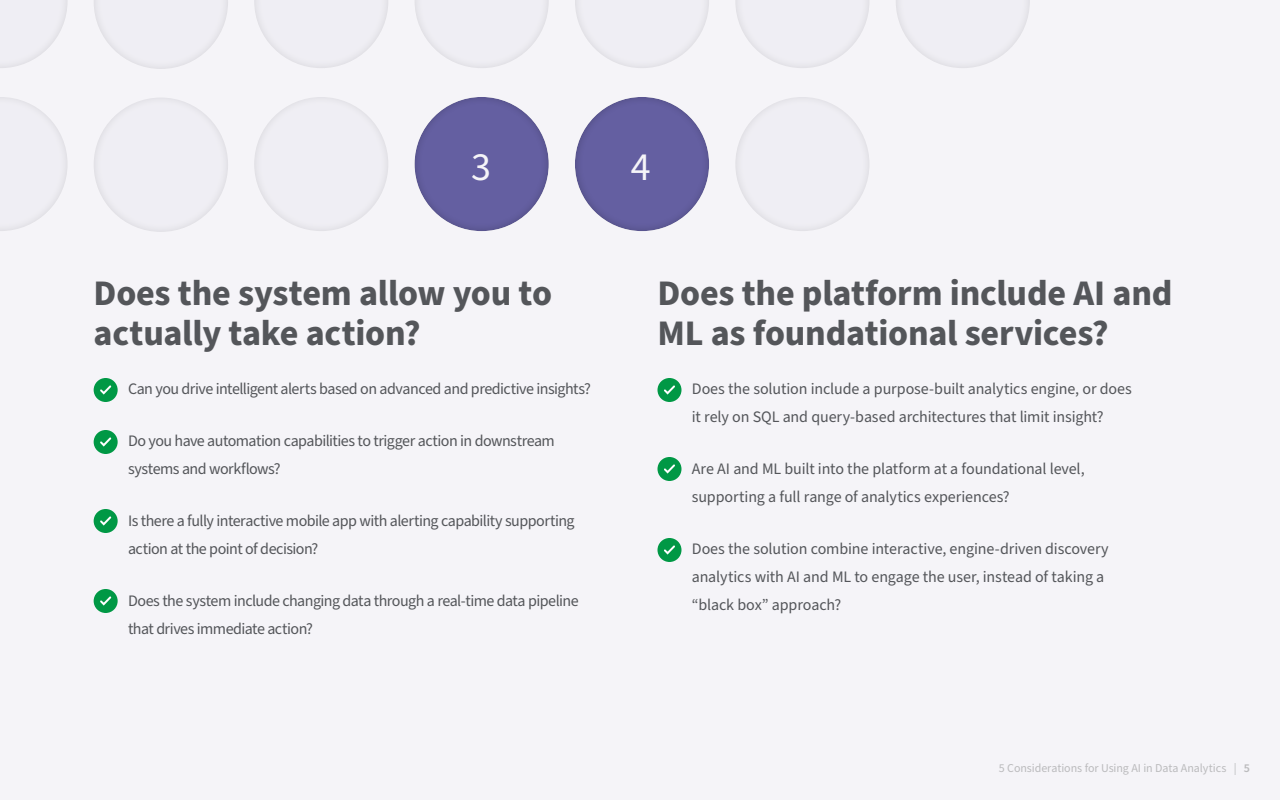
<style>
.page{position:relative;width:1280px;height:800px;background:#f5f4f8}
.page>*{position:absolute;margin:0;border:0;box-sizing:border-box;transform-origin:0 0}
.BODY_H1{font:40px "Source Sans Pro";color:#f5f4f8}
.BODY_H1-2{font:700 36px/40px "Source Sans Pro";letter-spacing:-.005em;color:#54565a}
.BODY_BULLETS{font:16px/28px "Source Sans Pro";letter-spacing:-.015em;color:#54565a}
.BODY_BULLETS-2{font:16px/28px "Source Sans Pro";letter-spacing:-.035em;color:#54565a}
.t1{font:12px "Source Sans Pro";letter-spacing:-.005em;color:#bbbbbd}
.s1{font-weight:600}
</style>
<div class="page">
<div style="left:94px;top:378px;width:24px;height:24px;background:#009845;border-radius:50%"></div>
<svg style="left:100px;top:385px;width:12px;height:10px"></svg>
<div style="left:94px;top:430px;width:24px;height:24px;background:#009845;border-radius:50%"></div>
<svg style="left:100px;top:437px;width:12px;height:10px"></svg>
<div style="left:94px;top:509px;width:24px;height:24px;background:#009845;border-radius:50%"></div>
<svg style="left:100px;top:516px;width:12px;height:10px"></svg>
<div style="left:94px;top:589px;width:24px;height:24px;background:#009845;border-radius:50%"></div>
<svg style="left:100px;top:596px;width:12px;height:10px"></svg>
<div style="left:658px;top:378px;width:24px;height:24px;background:#009845;border-radius:50%"></div>
<svg style="left:664px;top:385px;width:11px;height:10px"></svg>
<div style="left:658px;top:457px;width:24px;height:24px;background:#009845;border-radius:50%"></div>
<svg style="left:664px;top:464px;width:11px;height:10px"></svg>
<div style="left:658px;top:538px;width:24px;height:24px;background:#009845;border-radius:50%"></div>
<svg style="left:664px;top:545px;width:11px;height:10px"></svg>
<div style="left:0;top:0;width:1046px;height:70px;background:#efeef4"></div>
<div style="left:0;top:84px;width:886px;height:149px;background:#efeef4"></div>
<div style="left:406px;top:90px;width:153px;height:142px;background:#000;opacity:.25"></div>
<div style="left:566px;top:90px;width:153px;height:142px;background:#000;opacity:.25"></div>
<p class="BODY_H1" style="left:471px;top:140px;width:21px">3</p>
<p class="BODY_H1" style="left:630px;top:140px;width:22px">4</p>
<p class="BODY_H1" style="left:471px;top:145px;width:21px">3</p>
<p class="BODY_H1-2" style="left:94px;top:274px;width:460px">Does the system allow you to actually take action?</p>
<p class="BODY_H1-2" style="left:657px;top:274px;width:517px">Does the platform include AI and<br>ML as foundational services?</p>
<p class="BODY_BULLETS" style="left:128px;top:376px;width:464px">Can you drive intelligent alerts based on advanced and predictive insights?</p>
<p class="BODY_BULLETS-2" style="left:128px;top:428px;width:428px">Do you have automation capabilities to trigger action in downstream systems and workflows?</p>
<p class="BODY_BULLETS-2" style="left:128px;top:508px;width:448px">Is there a fully interactive mobile app with alerting capability supporting action at the point of decision?</p>
<p class="BODY_BULLETS-2" style="left:128px;top:588px;width:452px">Does the system include changing data through a real-time data pipeline that drives immediate action?</p>
<p class="BODY_BULLETS" style="left:692px;top:376px;width:442px">Does the solution include a purpose-built analytics engine, or does it rely on SQL and query-based architectures that limit insight?</p>
<p class="BODY_BULLETS" style="left:692px;top:456px;width:394px">Are AI and ML built into the platform at a foundational level, supporting a full range of analytics experiences?</p>
<p class="BODY_BULLETS" style="left:692px;top:536px;width:418px">Does the solution combine interactive, engine-driven discovery analytics with AI and ML to engage the user, instead of taking a “black box” approach?</p>
<p class="t1" style="left:999px;top:760px;width:253px">5 Considerations for Using AI in Data Analytics | <span class="s1">5</span></p>
</div>
